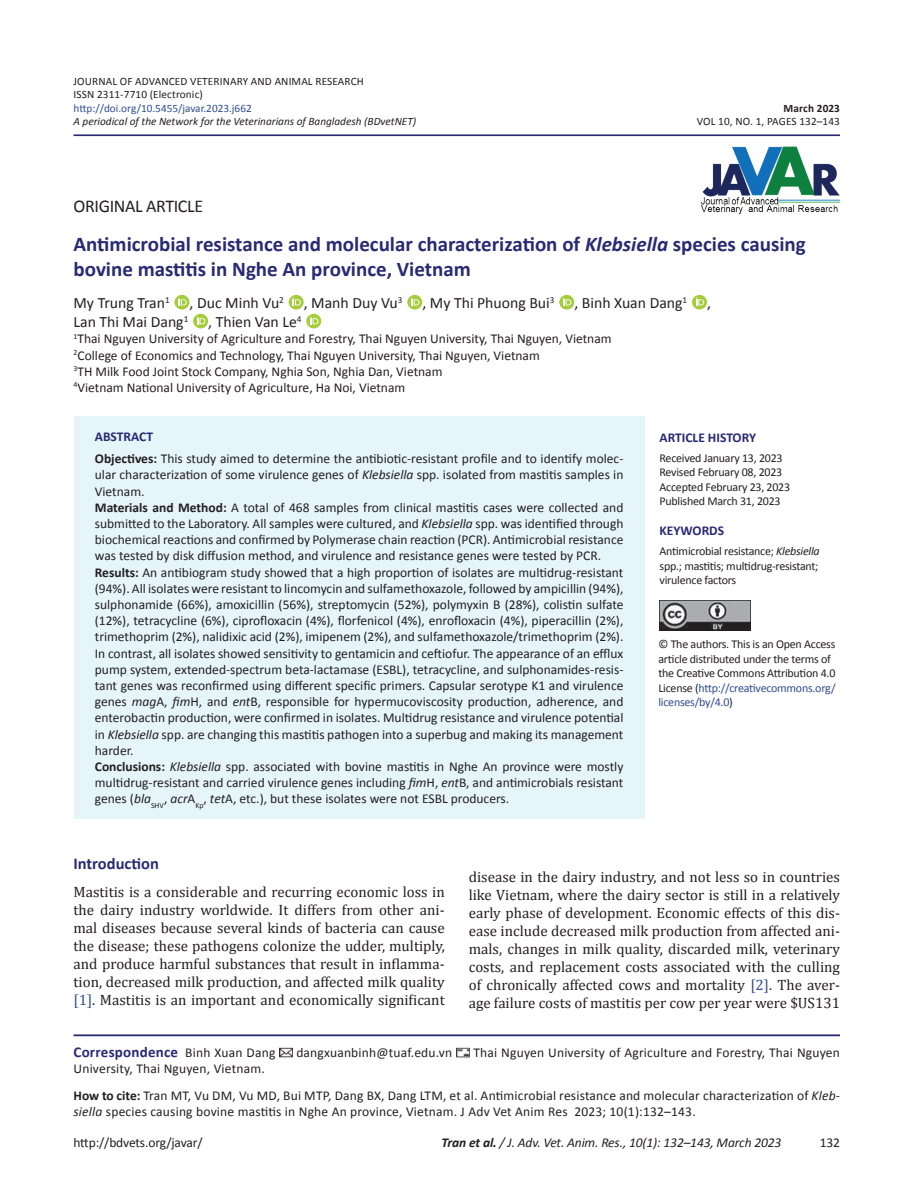
<style>
.page{position:relative;width:918px;height:1188px;background:#fff}
.page>*{position:absolute;margin:0;border:0;box-sizing:border-box;transform-origin:0 0}
.Article_Title{font:700 21px/25.2px "Calibri";color:#292a73}
.Issue_Date{font:18px "Calibri";letter-spacing:-.02em;color:#231f20}
.Head_A{font:700 16.5px "Calibri";color:#292a73}
.Authors{font:15.75px "Calibri";color:#231f20}
.Para_1st{font:15px/18px "Cambria";color:#231f20;text-align:justify}
.Author_Deatiles{font:700 15px "Calibri";letter-spacing:.015em;color:#292a73}
.ABSTRACT_TXT{font:13.5px/16.2px "Calibri";color:#231f20;text-align:justify}
.Author_Deatiles-2{font:13.5px/16.2px "Calibri";letter-spacing:.015em;color:#231f20}
.Affliation{font:13.5px "Calibri";color:#231f20}
.t1{font:italic 13.5px "Calibri";letter-spacing:-.01em;color:#231f20}
.ABSTRACT_HD{font:700 13.5px "Calibri";color:#292a73}
.Issue_Date-2{font:12px/14.4px "Calibri";letter-spacing:-.02em;color:#231f20;text-align:justify}
.VOL{font:11.25px "Calibri";letter-spacing:.01em;color:#231f20}
.DOI{font:italic 11.25px "Calibri";color:#231f20}
.VOL-2{font:11.25px "Calibri";color:#304d94}
.DOI-2{font:11.25px "Calibri";letter-spacing:.01em;color:#231f20}
.VOL-3{font:700 11.25px "Calibri";letter-spacing:.01em;color:#231f20}
.s1{font-style:italic}
.s2{font-weight:700}
.s3{color:#304d94}
.s4{font-weight:400;font-size:13.5px;color:#231f20}
</style>
<div class="page">
<hr style="left:74px;top:134px;width:766px;height:2px;background:#292a73">
<svg style="left:174px;top:295px;width:16px;height:15px"></svg>
<svg style="left:179px;top:297px;width:8px;height:8px"></svg>
<svg style="left:288px;top:295px;width:16px;height:14px"></svg>
<svg style="left:289px;top:295px;width:15px;height:15px"></svg>
<svg style="left:293px;top:297px;width:8px;height:8px"></svg>
<svg style="left:407px;top:295px;width:15px;height:15px"></svg>
<svg style="left:411px;top:297px;width:8px;height:8px"></svg>
<svg style="left:559px;top:295px;width:15px;height:15px"></svg>
<svg style="left:563px;top:297px;width:8px;height:8px"></svg>
<svg style="left:692px;top:295px;width:15px;height:15px"></svg>
<svg style="left:696px;top:297px;width:8px;height:8px"></svg>
<svg style="left:193px;top:314px;width:15px;height:11px"></svg>
<svg style="left:193px;top:314px;width:15px;height:15px"></svg>
<svg style="left:197px;top:316px;width:8px;height:8px"></svg>
<svg style="left:306px;top:314px;width:15px;height:15px"></svg>
<svg style="left:310px;top:316px;width:8px;height:8px"></svg>
<hr style="left:74px;top:1034px;width:766px;height:2px;background:#292a73">
<svg style="left:279px;top:1047px;width:13px;height:11px"></svg>
<svg style="left:456px;top:1047px;width:13px;height:11px"></svg>
<img style="left:700px;top:146px;width:141px;height:69px">
<div style="left:74px;top:416px;width:570px;height:402px;background:#e5f5fa"></div>
<img style="left:660px;top:600px;width:90px;height:31px">
<p class="VOL" style="left:74px;top:74px;width:292px">JOURNAL OF ADVANCED VETERINARY AND ANIMAL RESEARCH</p>
<p class="VOL" style="left:74px;top:88px;width:131px">ISSN 2311-7710 (Electronic)</p>
<p class="VOL-2" style="left:74px;top:101px;width:180px">http://doi.org/10.5455/javar.2023.j662</p>
<p class="VOL-3" style="left:784px;top:101px;width:58px">March 2023</p>
<p class="DOI" style="left:74px;top:115px;width:344px">A periodical of the Network for the Veterinarians of Bangladesh (BDvetNET)</p>
<p class="DOI-2" style="left:697px;top:115px;width:145px">VOL 10, NO. 1, PAGES 132–143</p>
<p class="Issue_Date" style="left:74px;top:195px;width:131px">ORIGINAL ARTICLE</p>
<p class="Article_Title" style="left:74px;top:230px;width:734px">Antimicrobial resistance and molecular characterization of <span class="s1">Klebsiella</span> species causing bovine mastitis in Nghe An province, Vietnam</p>
<p class="Authors" style="left:74px;top:293px;width:98px">My Trung Tran<sup>1</sup></p>
<p class="Authors" style="left:190px;top:293px;width:96px">, Duc Minh Vu<sup>2</sup></p>
<p class="Authors" style="left:304px;top:293px;width:100px">, Manh Duy Vu<sup>3</sup></p>
<p class="Authors" style="left:422px;top:293px;width:134px">, My Thi Phuong Bui<sup>3</sup></p>
<p class="Authors" style="left:574px;top:293px;width:114px">, Binh Xuan Dang<sup>1</sup></p>
<p class="Authors" style="left:707px;top:293px;width:5px">,</p>
<p class="Authors" style="left:74px;top:312px;width:116px">Lan Thi Mai Dang<sup>1</sup></p>
<p class="Authors" style="left:208px;top:312px;width:95px">, Thien Van Le<sup>4</sup></p>
<p class="Affliation" style="left:74px;top:331px;width:540px"><sup>1</sup>Thai Nguyen University of Agriculture and Forestry, Thai Nguyen University, Thai Nguyen, Vietnam</p>
<p class="Affliation" style="left:74px;top:347px;width:468px"><sup>2</sup>College of Economics and Technology, Thai Nguyen University, Thai Nguyen, Vietnam</p>
<p class="Affliation" style="left:74px;top:363px;width:371px"><sup>3</sup>TH Milk Food Joint Stock Company, Nghia Son, Nghia Dan, Vietnam</p>
<p class="Affliation" style="left:74px;top:379px;width:333px"><sup>4</sup>Vietnam National University of Agriculture, Ha Noi, Vietnam</p>
<p class="ABSTRACT_HD" style="left:95px;top:428px;width:60px">ABSTRACT</p>
<p class="ABSTRACT_TXT" style="left:95px;top:450px;width:530px"><span class="s2">Objectives:</span> This study aimed to determine the antibiotic-resistant profile and to identify molec&shy;ular characterization of some virulence genes of <span class="s1">Klebsiella</span> spp. isolated from mastitis samples in Vietnam.</p>
<p class="ABSTRACT_TXT" style="left:95px;top:499px;width:530px"><span class="s2">Materials and Method:</span> A total of 468 samples from clinical mastitis cases were collected and submitted to the Laboratory. All samples were cultured, and <span class="s1">Klebsiella</span> spp. was identified through biochemical reactions and confirmed by Polymerase chain reaction (PCR). Antimicrobial resistance was tested by disk diffusion method, and virulence and resistance genes were tested by PCR.</p>
<p class="ABSTRACT_TXT" style="left:95px;top:563px;width:530px"><span class="s2">Results:</span> An antibiogram study showed that a high proportion of isolates are multidrug-resistant (94%). All isolates were resistant to lincomycin and sulfamethoxazole, followed by ampicillin (94%), sulphonamide (66%), amoxicillin (56%), streptomycin (52%), polymyxin B (28%), colistin sulfate (12%), tetracycline (6%), ciprofloxacin (4%), florfenicol (4%), enrofloxacin (4%), piperacillin (2%), trimethoprim (2%), nalidixic acid (2%), imipenem (2%), and sulfamethoxazole/trimethoprim (2%).<br>In contrast, all isolates showed sensitivity to gentamicin and ceftiofur. The appearance of an efflux pump system, extended-spectrum beta-lactamase (ESBL), tetracycline, and sulphonamides-resis&shy;tant genes was reconfirmed using different specific primers. Capsular serotype K1 and virulence genes <span class="s1">mag</span>A, <span class="s1">fim</span>H, and <span class="s1">ent</span>B, responsible for hypermucoviscosity production, adherence, and enterobactin production, were confirmed in isolates. Multidrug resistance and virulence potential in <span class="s1">Klebsiella</span> spp. are changing this mastitis pathogen into a superbug and making its management harder.</p>
<p class="ABSTRACT_TXT" style="left:95px;top:758px;width:530px"><span class="s2">Conclusions:</span> <span class="s1">Klebsiella</span> spp. associated with bovine mastitis in Nghe An province were mostly multidrug-resistant and carried virulence genes including <span class="s1">fim</span>H, <span class="s1">ent</span>B, and antimicrobials resistant genes (<span class="s1">bla</span><sub>SHV</sub>, <span class="s1">acr</span>A<sub>Kp</sub>, <span class="s1">tet</span>A, etc.), but these isolates were not ESBL producers.</p>
<p class="ABSTRACT_HD" style="left:660px;top:429px;width:98px">ARTICLE HISTORY</p>
<p class="Issue_Date-2" style="left:660px;top:450px;width:125px">Received January 13, 2023</p>
<p class="Issue_Date-2" style="left:660px;top:465px;width:124px">Revised February 08, 2023</p>
<p class="Issue_Date-2" style="left:660px;top:479px;width:132px">Accepted February 23, 2023</p>
<p class="Issue_Date-2" style="left:660px;top:493px;width:123px">Published March 31, 2023</p>
<p class="ABSTRACT_HD" style="left:660px;top:522px;width:66px">KEYWORDS</p>
<p class="Issue_Date-2" style="left:660px;top:544px;width:162px">Antimicrobial resistance; <span class="s1">Klebsiella </span>spp.; mastitis; multidrug-resistant; virulence factors</p>
<p class="Issue_Date-2" style="left:658px;top:637px;width:179px;text-align:left">© The authors. This is an Open Access article distributed under the terms of the Creative Commons Attribution 4.0<br>License (<span class="s3">http://creativecommons.org/ licenses/by/4.0</span>)</p>
<p class="Head_A" style="left:74px;top:853px;width:87px">Introduction</p>
<p class="Para_1st" style="left:74px;top:883px;width:373px">Mastitis is a considerable and recurring economic loss in the dairy industry worldwide. It differs from other ani&shy;mal diseases because several kinds of bacteria can cause the disease; these pathogens colonize the udder, multiply, and produce harmful substances that result in inflamma&shy;tion, decreased milk production, and affected milk quality <span class="s3">[1]</span>. Mastitis is an important and economically significant</p>
<p class="Para_1st" style="left:469px;top:868px;width:373px">disease in the dairy industry, and not less so in countries like Vietnam, where the dairy sector is still in a relatively early phase of development. Economic effects of this dis&shy;ease include decreased milk production from affected ani&shy;mals, changes in milk quality, discarded milk, veterinary costs, and replacement costs associated with the culling of chronically affected cows and mortality <span class="s3">[2]</span>. The aver&shy;age failure costs of mastitis per cow per year were $US131</p>
<p class="Author_Deatiles" style="left:74px;top:1043px;width:203px">Correspondence <span class="s4">Binh Xuan Dang</span></p>
<p class="Author_Deatiles-2" style="left:296px;top:1044px;width:158px">dangxuanbinh@tuaf.edu.vn</p>
<p class="Author_Deatiles-2" style="left:473px;top:1044px;width:368px">Thai Nguyen University of Agriculture and Forestry, Thai Nguyen</p>
<p class="Author_Deatiles-2" style="left:74px;top:1060px;width:193px">University, Thai Nguyen, Vietnam.</p>
<p class="Author_Deatiles-2" style="left:74px;top:1087px;width:768px"><span class="s2">How to cite:</span> Tran MT, Vu DM, Vu MD, Bui MTP, Dang BX, Dang LTM, et al. Antimicrobial resistance and molecular characterization of <span class="s1">Kleb&shy;siella</span> species causing bovine mastitis in Nghe An province, Vietnam. J Adv Vet Anim Res 2023; 10(1):132–143.</p>
<p class="ABSTRACT_TXT" style="left:74px;top:1133px;width:131px">http://bdvets.org/javar/</p>
<p class="t1" style="left:442px;top:1134px;width:341px"><span class="s2">Tran et al.</span> / J. Adv. Vet. Anim. Res., 10(1): 132–143, March 2023</p>
<p class="ABSTRACT_TXT" style="left:820px;top:1133px;width:22px">132</p>
</div>
